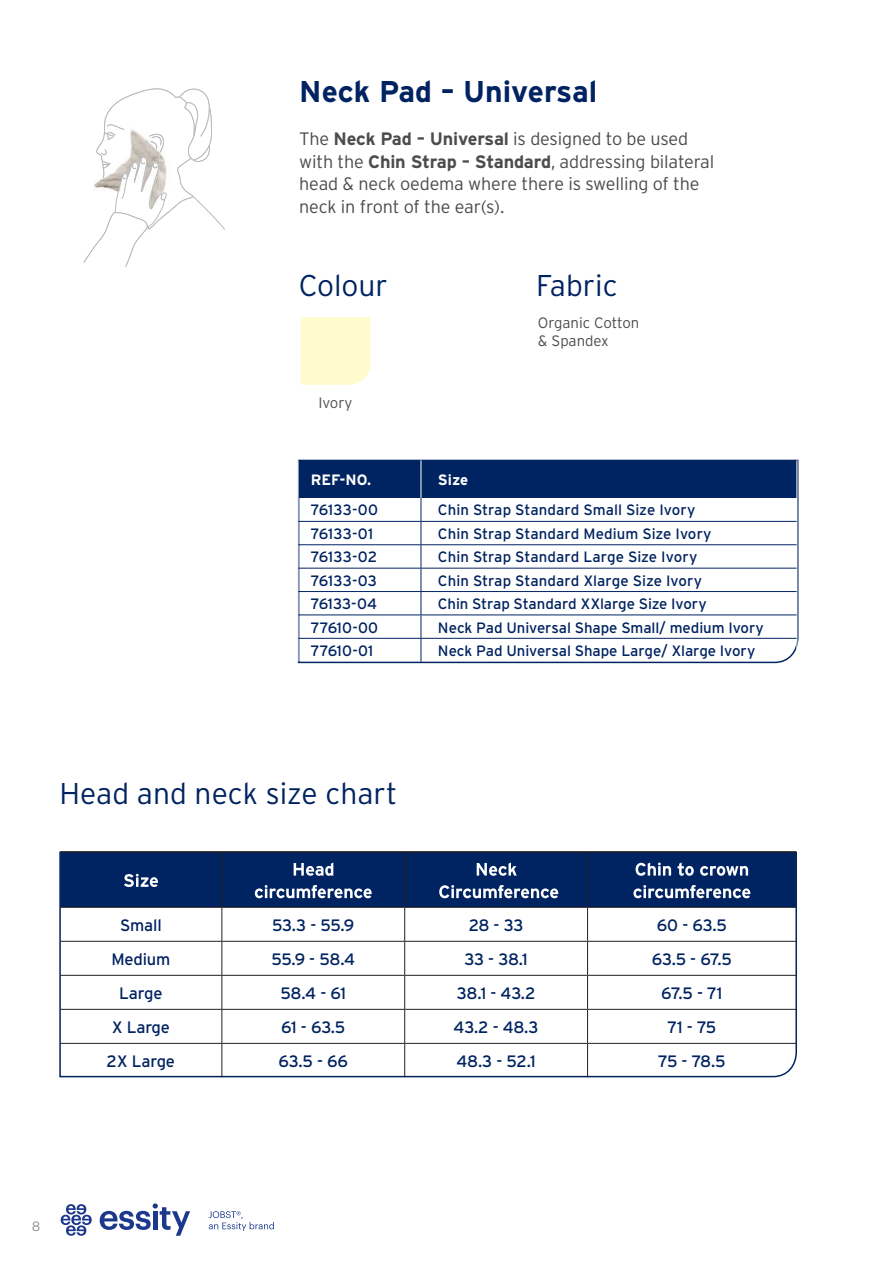
<style>
.page{position:relative;width:893px;height:1263px;background:#fff}
.page>*{position:absolute;margin:0;border:0;box-sizing:border-box;transform-origin:0 0}
.t1{font:300 30px "Interstate";color:#002361}
.t2{font:700 30px "Interstate";color:#002361}
.t3{font:300 18px/22.5px "Interstate";letter-spacing:-.01em;color:#4b4c4d}
.t4{font:700 18px/22.5px "Interstate";letter-spacing:-.01em;color:#fff;text-align:center}
.t5{font:16.5px "Interstate";letter-spacing:-.01em;color:#002361}
.t6{font:15px "Interstate";letter-spacing:-.005em;color:#002361}
.t7{font:300 15px/18px "Interstate";color:#4b4c4d}
.t8{font:700 15px "Interstate";color:#fff}
.t9{font:300 13.5px "Interstate";color:#919396}
.s1{font-weight:700}
</style>
<div class="page">
<svg style="left:100px;top:1203px;width:90px;height:33px"></svg>
<svg style="left:61px;top:1204px;width:31px;height:32px"></svg>
<svg style="left:209px;top:1211px;width:65px;height:20px"></svg>
<svg style="left:59px;top:851px;width:738px;height:227px"></svg>
<div style="left:60px;top:853px;width:736px;height:54px;background:#002361"></div>
<hr style="left:60px;top:851px;width:162px;height:2px;background:#231f20">
<hr style="left:222px;top:851px;width:183px;height:2px;background:#231f20">
<hr style="left:405px;top:851px;width:183px;height:2px;background:#231f20">
<hr style="left:588px;top:851px;width:208px;height:2px;background:#231f20">
<hr style="left:221px;top:853px;width:1px;height:54px;background:#231f20">
<hr style="left:404px;top:853px;width:1px;height:54px;background:#231f20">
<hr style="left:587px;top:853px;width:1px;height:54px;background:#231f20">
<hr style="left:60px;top:907px;width:162px;height:1px;background:#231f20">
<hr style="left:222px;top:907px;width:183px;height:1px;background:#231f20">
<hr style="left:221px;top:908px;width:1px;height:33px;background:#231f20">
<hr style="left:405px;top:907px;width:183px;height:1px;background:#231f20">
<hr style="left:404px;top:908px;width:1px;height:33px;background:#231f20">
<hr style="left:588px;top:907px;width:208px;height:1px;background:#231f20">
<hr style="left:587px;top:908px;width:1px;height:33px;background:#231f20">
<hr style="left:60px;top:941px;width:162px;height:1px;background:#231f20">
<hr style="left:222px;top:941px;width:183px;height:1px;background:#231f20">
<hr style="left:221px;top:942px;width:1px;height:33px;background:#231f20">
<hr style="left:405px;top:941px;width:183px;height:1px;background:#231f20">
<hr style="left:404px;top:942px;width:1px;height:33px;background:#231f20">
<hr style="left:588px;top:941px;width:208px;height:1px;background:#231f20">
<hr style="left:587px;top:942px;width:1px;height:33px;background:#231f20">
<hr style="left:60px;top:975px;width:162px;height:1px;background:#231f20">
<hr style="left:222px;top:975px;width:183px;height:1px;background:#231f20">
<hr style="left:221px;top:976px;width:1px;height:33px;background:#231f20">
<hr style="left:405px;top:975px;width:183px;height:1px;background:#231f20">
<hr style="left:404px;top:976px;width:1px;height:33px;background:#231f20">
<hr style="left:588px;top:975px;width:208px;height:1px;background:#231f20">
<hr style="left:587px;top:976px;width:1px;height:33px;background:#231f20">
<hr style="left:60px;top:1009px;width:162px;height:1px;background:#231f20">
<hr style="left:222px;top:1009px;width:183px;height:1px;background:#231f20">
<hr style="left:221px;top:1010px;width:1px;height:33px;background:#231f20">
<hr style="left:405px;top:1009px;width:183px;height:1px;background:#231f20">
<hr style="left:404px;top:1010px;width:1px;height:33px;background:#231f20">
<hr style="left:588px;top:1009px;width:208px;height:1px;background:#231f20">
<hr style="left:587px;top:1010px;width:1px;height:33px;background:#231f20">
<hr style="left:60px;top:1043px;width:162px;height:1px;background:#231f20">
<hr style="left:222px;top:1043px;width:183px;height:1px;background:#231f20">
<hr style="left:221px;top:1044px;width:1px;height:33px;background:#231f20">
<hr style="left:405px;top:1043px;width:183px;height:1px;background:#231f20">
<hr style="left:404px;top:1044px;width:1px;height:33px;background:#231f20">
<hr style="left:588px;top:1043px;width:208px;height:1px;background:#231f20">
<hr style="left:587px;top:1044px;width:1px;height:33px;background:#231f20">
<svg style="left:297px;top:459px;width:502px;height:205px"></svg>
<svg style="left:83px;top:88px;width:142px;height:179px"></svg>
<div style="left:301px;top:317px;width:69px;height:68px;background:#fffbcf"></div>
<svg style="left:298px;top:460px;width:499px;height:202px"></svg>
<hr style="left:298px;top:521px;width:123px;height:1px;background:#002361">
<hr style="left:421px;top:521px;width:375px;height:1px;background:#002361">
<hr style="left:298px;top:544px;width:123px;height:1px;background:#002361">
<hr style="left:421px;top:544px;width:375px;height:1px;background:#002361">
<hr style="left:298px;top:568px;width:123px;height:1px;background:#002361">
<hr style="left:421px;top:568px;width:375px;height:1px;background:#002361">
<hr style="left:298px;top:591px;width:123px;height:1px;background:#002361">
<hr style="left:421px;top:591px;width:375px;height:1px;background:#002361">
<hr style="left:298px;top:614px;width:123px;height:1px;background:#002361">
<hr style="left:421px;top:614px;width:375px;height:1px;background:#002361">
<hr style="left:298px;top:638px;width:123px;height:1px;background:#002361">
<hr style="left:421px;top:638px;width:375px;height:1px;background:#002361">
<h1 class="t2" style="left:299px;top:74px;width:300px">Neck Pad – Universal</h1>
<p class="t3" style="left:299px;top:127px;width:417px">The <span class="s1">Neck Pad – Universal</span> is designed to be used with the <span class="s1">Chin Strap – Standard</span>, addressing bilateral head &amp; neck oedema where there is swelling of the neck in front of the ear(s).</p>
<h1 class="t1" style="left:299px;top:268px;width:91px">Colour</h1>
<p class="t7" style="left:318px;top:393px;width:36px">Ivory</p>
<h1 class="t1" style="left:536px;top:268px;width:83px">Fabric</h1>
<p class="t7" style="left:538px;top:313px;width:103px">Organic Cotton &amp; Spandex</p>
<p class="t8" style="left:311px;top:471px;width:62px">REF-NO.</p>
<p class="t8" style="left:438px;top:471px;width:32px">Size</p>
<p class="t6" style="left:311px;top:502px;width:69px">76133-00</p>
<p class="t6" style="left:438px;top:502px;width:259px">Chin Strap Standard Small Size Ivory</p>
<p class="t6" style="left:311px;top:525px;width:64px">76133-01</p>
<p class="t6" style="left:438px;top:525px;width:275px">Chin Strap Standard Medium Size Ivory</p>
<p class="t6" style="left:311px;top:549px;width:68px">76133-02</p>
<p class="t6" style="left:438px;top:549px;width:261px">Chin Strap Standard Large Size Ivory</p>
<p class="t6" style="left:311px;top:572px;width:68px">76133-03</p>
<p class="t6" style="left:438px;top:572px;width:266px">Chin Strap Standard Xlarge Size Ivory</p>
<p class="t6" style="left:311px;top:595px;width:68px">76133-04</p>
<p class="t6" style="left:438px;top:595px;width:270px">Chin Strap Standard XXlarge Size Ivory</p>
<p class="t6" style="left:311px;top:619px;width:69px">77610-00</p>
<p class="t6" style="left:438px;top:619px;width:327px">Neck Pad Universal Shape Small/ medium Ivory</p>
<p class="t6" style="left:311px;top:642px;width:64px">77610-01</p>
<p class="t6" style="left:438px;top:642px;width:319px">Neck Pad Universal Shape Large/ Xlarge Ivory</p>
<h1 class="t1" style="left:60px;top:777px;width:339px">Head and neck size chart</h1>
<p class="t4" style="left:123px;top:869px;width:37px">Size</p>
<p class="t4" style="left:254px;top:858px;width:120px">Head circumference</p>
<p class="t4" style="left:438px;top:858px;width:122px">Neck<br>Circumference</p>
<p class="t4" style="left:633px;top:858px;width:120px;text-align:left">Chin to crown circumference</p>
<p class="t5" style="left:120px;top:916px;width:43px">Small</p>
<p class="t5" style="left:272px;top:916px;width:83px">53.3 - 55.9</p>
<p class="t5" style="left:469px;top:916px;width:56px">28 - 33</p>
<p class="t5" style="left:657px;top:916px;width:71px">60 - 63.5</p>
<p class="t5" style="left:111px;top:950px;width:61px">Medium</p>
<p class="t5" style="left:271px;top:950px;width:85px">55.9 - 58.4</p>
<p class="t5" style="left:464px;top:950px;width:65px">33 - 38.1</p>
<p class="t5" style="left:652px;top:950px;width:82px">63.5 - 67.5</p>
<p class="t5" style="left:119px;top:984px;width:45px">Large</p>
<p class="t5" style="left:280px;top:984px;width:67px">58.4 - 61</p>
<p class="t5" style="left:457px;top:984px;width:80px">38.1 - 43.2</p>
<p class="t5" style="left:661px;top:984px;width:63px">67.5 - 71</p>
<p class="t5" style="left:112px;top:1018px;width:60px">X Large</p>
<p class="t5" style="left:281px;top:1018px;width:66px">61 - 63.5</p>
<p class="t5" style="left:454px;top:1018px;width:87px">43.2 - 48.3</p>
<p class="t5" style="left:667px;top:1018px;width:50px">71 - 75</p>
<p class="t5" style="left:107px;top:1052px;width:70px">2X Large</p>
<p class="t5" style="left:279px;top:1052px;width:71px">63.5 - 66</p>
<p class="t5" style="left:456px;top:1052px;width:81px">48.3 - 52.1</p>
<p class="t5" style="left:658px;top:1052px;width:69px">75 - 78.5</p>
<p class="t9" style="left:32px;top:1219px;width:10px">8</p>
</div>
